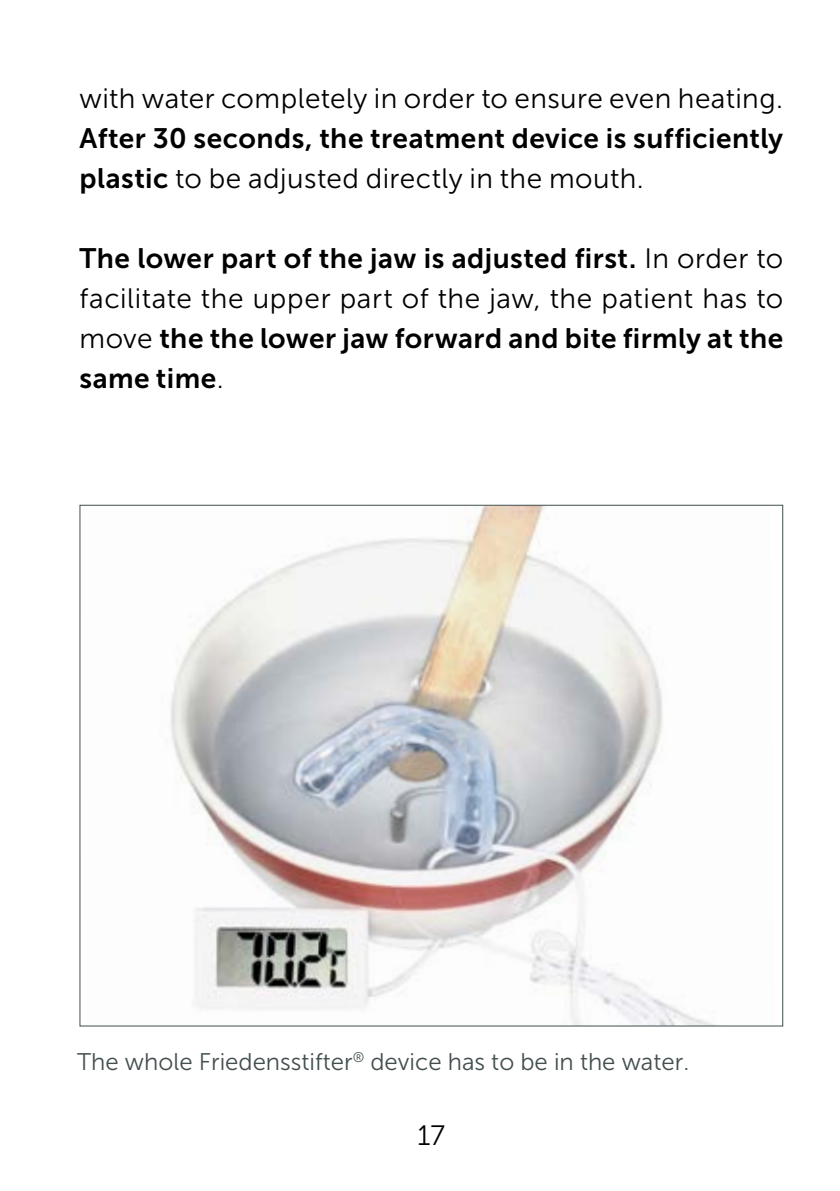
<style>
.page{position:relative;width:840px;height:1191px;background:#fff}
.page>*{position:absolute;margin:0;border:0;box-sizing:border-box;transform-origin:0 0}
.t1{font:28px/40px "Museo Sans 700";letter-spacing:.015em;color:#000}
.t2{font:28px "Museo Sans 300";letter-spacing:.015em;color:#000}
.t3{font:24px "Museo Sans 300";color:#434e4e}
.s1{font-family:"Museo Sans 700"}
.s2{font-family:"Museo Sans 300"}
</style>
<div class="page">
<img style="left:170px;top:507px;width:542px;height:517px">
<p class="t2" style="left:79px;top:83px;width:704px">with water completely in order to ensure even heating.</p>
<p class="t1" style="left:79px;top:118px;width:704px">After 30 seconds, the treatment device is sufficiently</p>
<p class="t2" style="left:79px;top:163px;width:565px"><span class="s1">plastic</span> to be adjusted directly in the mouth.</p>
<p class="t1" style="left:79px;top:238px;width:705px">The lower part of the jaw is adjusted first. <span class="s2">In order to</span></p>
<p class="t2" style="left:79px;top:283px;width:705px">facilitate the upper part of the jaw, the patient has to</p>
<p class="t1" style="left:79px;top:318px;width:704px"><span class="s2">move</span> the the lower jaw forward and bite firmly at the same time<span class="s2">.</span></p>
<p class="t3" style="left:77px;top:1049px;width:613px">The whole Friedensstifter<sup>®</sup> device has to be in the water.</p>
<p class="t2" style="left:417px;top:1120px;width:29px">17</p>
</div>
